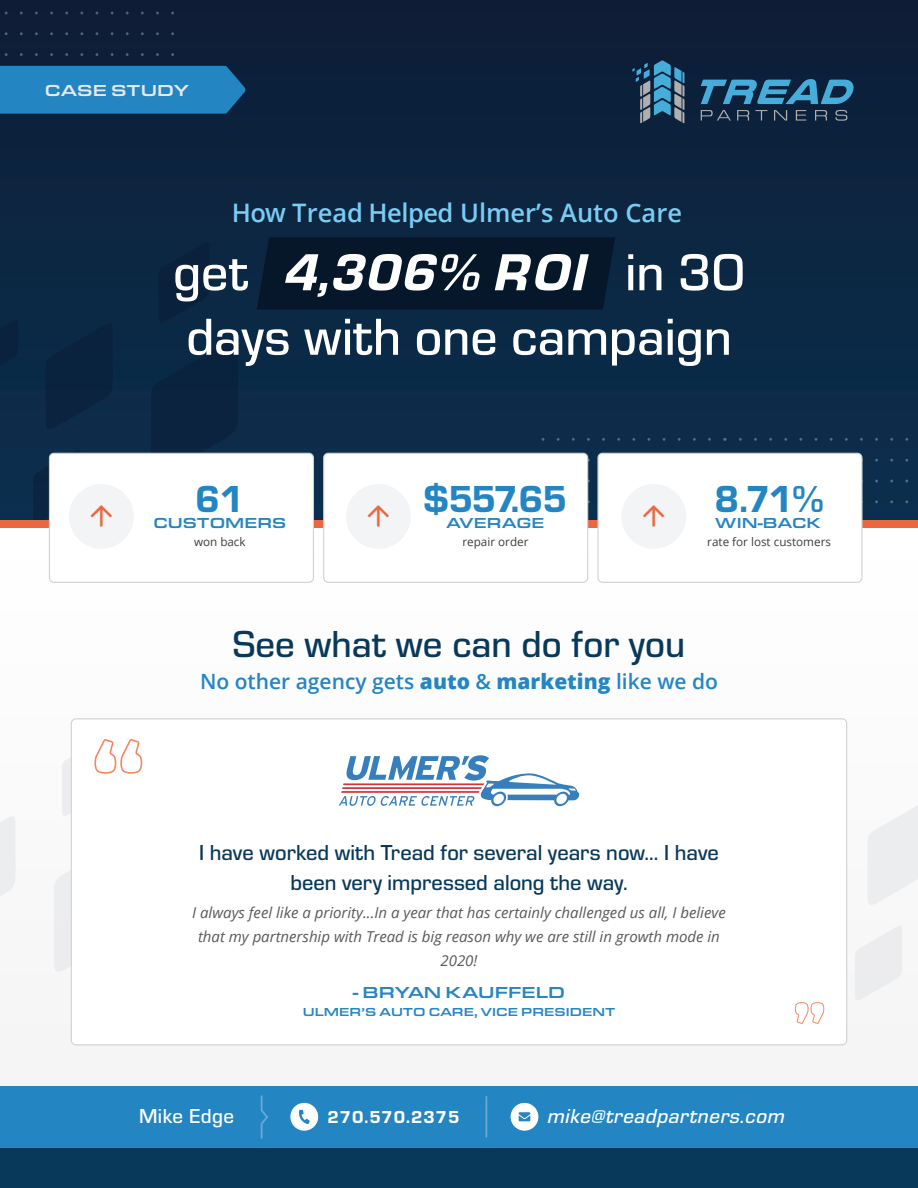
<style>
.page{position:relative;width:918px;height:1188px;background:#fff}
.page>*{position:absolute;margin:0;border:0;box-sizing:border-box;transform-origin:0 0}
.t1{font:500 54px "Eurostile";color:#fff}
.t2{font:54px "Eurostile Hea Ita";letter-spacing:.03em;color:#fff}
.t3{font:500 39px "Eurostile";color:#09395a}
.t4{font:39px "Eurostile Hea";letter-spacing:-.04em;color:#2485c3}
.t5{font:600 25.5px "Open Sans";color:#79cdf3}
.t6{font:500 22.5px/29.8px "Eurostile";color:#09395a;text-align:center}
.t7{font:600 21px "Open Sans";color:#2485c3}
.t8{font:21px "Eurostile Med Ita";letter-spacing:.03em;color:#fff}
.t9{font:500 21px "Eurostile";letter-spacing:.02em;color:#fff}
.t10{font:18px "Eurostile Hea";letter-spacing:.05em;color:#fff}
.t11{font:500 16.5px "Eurostile Ext";color:#2685c3}
.t12{font:500 16.5px "Eurostile Ext";letter-spacing:.01em;color:#e7e8e9}
.t13{font:italic 15px/24px "Open Sans";color:#58595b;text-align:center}
.t14{font:500 15px "Eurostile Ext";color:#2485c3}
.t15{font:500 12px "Eurostile Ext";color:#2685c3}
.t16{font:11.7px "Open Sans";color:#3d3d3c}
.s1{font-family:"Eurostile";font-weight:500}
.s2{font-weight:800}
</style>
<div class="page">
<div style="left:0;top:0;width:918px;height:525px;background:#0c2540"></div>
<svg style="left:723px;top:438px;width:4px;height:3px"></svg>
<svg style="left:33px;top:449px;width:48px;height:71px"></svg>
<svg style="left:151px;top:441px;width:87px;height:12px"></svg>
<div style="left:257px;top:237px;width:358px;height:72px;background:#06172a"></div>
<div style="left:0;top:1143px;width:918px;height:45px;background:#09395a"></div>
<div style="left:0;top:1086px;width:918px;height:61px;background:#2485c3"></div>
<svg style="left:261px;top:1095px;width:7px;height:44px"></svg>
<hr style="left:486px;top:1097px;width:1px;height:40px;background:#fff">
<div style="left:290px;top:1103px;width:28px;height:28px;background:#fff;border-radius:50%"></div>
<svg style="left:299px;top:1110px;width:11px;height:14px"></svg>
<div style="left:511px;top:1103px;width:27px;height:28px;background:#fff;border-radius:50%"></div>
<svg style="left:519px;top:1112px;width:11px;height:9px"></svg>
<div style="left:0;top:66px;width:246px;height:48px;background:#2485c3"></div>
<svg style="left:632px;top:60px;width:52px;height:64px"></svg>
<svg style="left:701px;top:79px;width:153px;height:25px"></svg>
<svg style="left:701px;top:110px;width:30px;height:11px"></svg>
<svg style="left:737px;top:110px;width:12px;height:11px"></svg>
<svg style="left:756px;top:110px;width:11px;height:11px"></svg>
<svg style="left:774px;top:110px;width:13px;height:11px"></svg>
<svg style="left:796px;top:110px;width:10px;height:11px"></svg>
<svg style="left:815px;top:110px;width:12px;height:11px"></svg>
<svg style="left:835px;top:110px;width:12px;height:11px"></svg>
<div style="left:0;top:520px;width:918px;height:8px;background:#ea6841"></div>
<div style="left:49px;top:453px;width:264px;height:129px;background:#fff;border-radius:4px"></div>
<div style="left:49px;top:453px;width:265px;height:130px;border:1px solid #d0d1d3;border-radius:4px"></div>
<div style="left:324px;top:453px;width:264px;height:129px;background:#fff;border-radius:4px"></div>
<div style="left:323px;top:453px;width:265px;height:130px;border:1px solid #d0d1d3;border-radius:4px"></div>
<div style="left:598px;top:453px;width:264px;height:129px;background:#fff;border-radius:4px"></div>
<div style="left:597px;top:453px;width:266px;height:130px;border:1px solid #d0d1d3;border-radius:4px"></div>
<div style="left:69px;top:484px;width:65px;height:65px;background:#f3f4f5;border-radius:50%"></div>
<div style="left:346px;top:484px;width:65px;height:65px;background:#f3f4f5;border-radius:50%"></div>
<div style="left:621px;top:484px;width:65px;height:65px;background:#f3f4f5;border-radius:50%"></div>
<svg style="left:855px;top:925px;width:48px;height:76px"></svg>
<svg style="left:867px;top:805px;width:51px;height:100px"></svg>
<svg style="left:54px;top:830px;width:17px;height:144px"></svg>
<svg style="left:0;top:816px;width:16px;height:80px"></svg>
<svg style="left:62px;top:735px;width:80px;height:83px"></svg>
<svg style="left:795px;top:1002px;width:29px;height:22px"></svg>
<svg style="left:339px;top:755px;width:241px;height:51px"></svg>
<p class="t12" style="left:45px;top:79px;width:145px">CASE STUDY</p>
<h3 class="t5" style="left:232px;top:195px;width:452px">How Tread Helped Ulmer’s Auto Care</h3>
<h1 class="t2" style="left:173px;top:234px;width:573px"><span class="s1">get</span> 4,306% ROI <span class="s1">in 30</span></h1>
<h1 class="t1" style="left:186px;top:300px;width:547px">days with one campaign</h1>
<h2 class="t4" style="left:195px;top:471px;width:51px">61</h2>
<p class="t16" style="left:194px;top:534px;width:53px">won back</p>
<p class="t14" style="left:153px;top:513px;width:134px">CUSTOMERS</p>
<h2 class="t4" style="left:424px;top:471px;width:145px">$557.65</h2>
<p class="t16" style="left:462px;top:534px;width:68px">repair order</p>
<p class="t14" style="left:447px;top:513px;width:99px">AVERAGE</p>
<h2 class="t4" style="left:715px;top:471px;width:111px">8.71%</h2>
<p class="t16" style="left:707px;top:534px;width:125px">rate for lost customers</p>
<p class="t14" style="left:715px;top:513px;width:107px">WIN-BACK</p>
<h2 class="t3" style="left:233px;top:617px;width:454px">See what we can do for you</h2>
<h3 class="t7" style="left:200px;top:667px;width:519px">No other agency gets <span class="s2">auto</span> &amp; <span class="s2">marketing</span> like we do</h3>
<h3 class="t6" style="left:199px;top:836px;width:521px">I have worked with Tread for several years now... I have been very impressed along the way.</h3>
<p class="t13" style="left:192px;top:900px;width:535px">I always feel like a priority...In a year that has certainly challenged us all, I believe that my partnership with Tread is big reason why we are still in growth mode in<br>2020!</p>
<p class="t11" style="left:353px;top:980px;width:214px">- BRYAN KAUFFELD</p>
<p class="t15" style="left:303px;top:1003px;width:314px">ULMER’S AUTO CARE, VICE PRESIDENT</p>
<h3 class="t9" style="left:139px;top:1102px;width:97px">Mike Edge</h3>
<p class="t10" style="left:328px;top:1105px;width:133px">270.570.2375</p>
<h3 class="t8" style="left:548px;top:1102px;width:238px">mike@treadpartners.com</h3>
</div>
